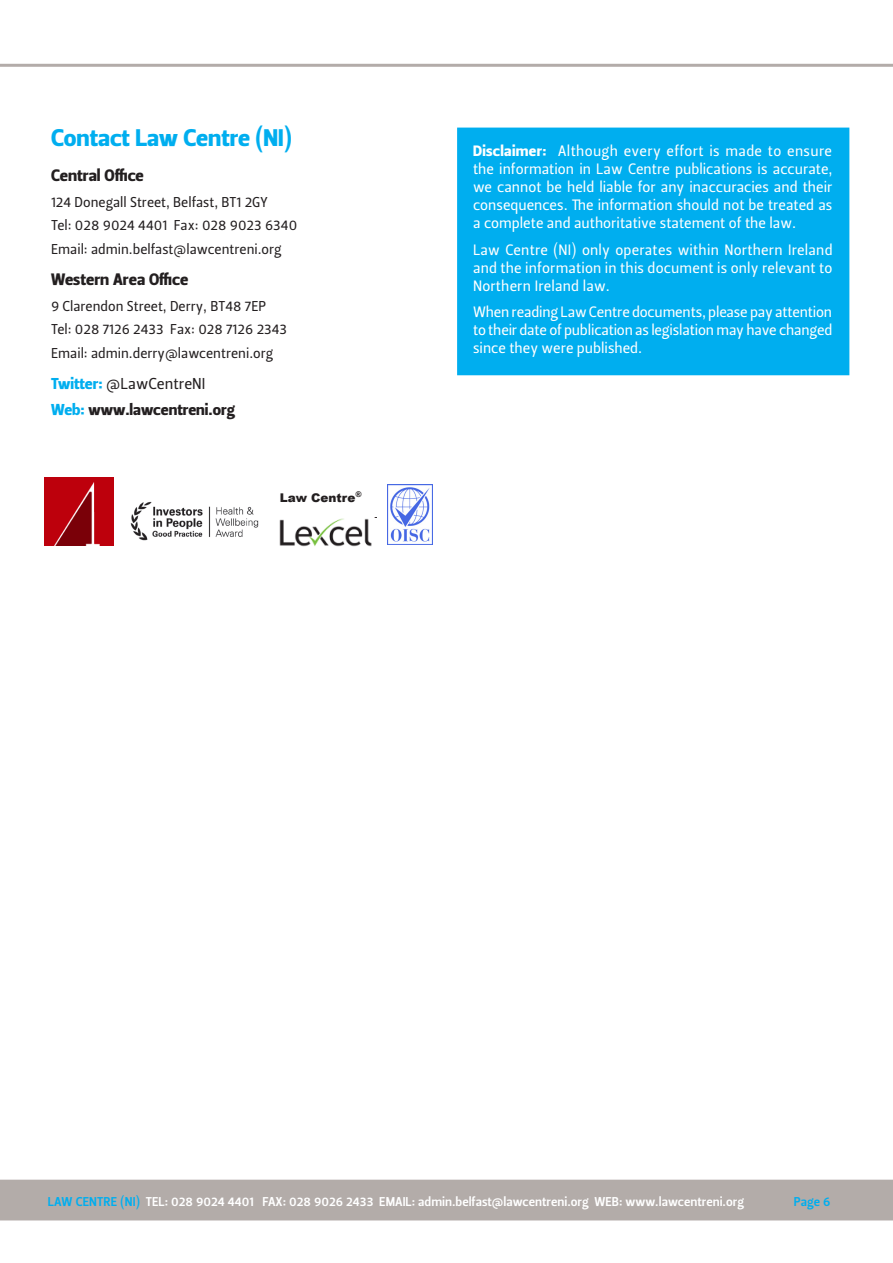
<style>
.page{position:relative;width:893px;height:1263px;background:#fff}
.page>*{position:absolute;margin:0;border:0;box-sizing:border-box;transform-origin:0 0}
.Subhead_2{font:24px "Leitura Sans Grot 4";color:#00aeef}
.Body_text{font:16.5px "Leitura Sans Grot 4";color:#231f20}
.Body_text-2{font:15.75px "Leitura Sans Grot 4";color:#231f20}
.Body_text-3{font:15.75px "Leitura Sans Grot 2";color:#231f20}
.Body_text-4{font:15px/18px "Leitura Sans Grot 2";color:#fff;text-align:justify}
.Body_text-5{font:14.25px "Leitura Sans Grot 2";color:#231f20}
.t1{font:12.75px "Leitura Sans Grot 3";color:#fff}
.t2{font:12.75px "Leitura Sans Grot 3";color:#00aeef}
.t3{font:900 12px "Arial";color:#231f20}
.s1{font-family:"Leitura Sans Grot 4";color:#00aeef}
.s2{color:#00aeef}
.s3{font-family:"Leitura Sans Grot 4"}
</style>
<div class="page">
<div style="left:0;top:1180px;width:893px;height:40px;background:#b3aca9"></div>
<div style="left:457px;top:128px;width:392px;height:247px;background:#00aeef"></div>
<img style="left:388px;top:485px;width:44px;height:60px">
<img style="left:45px;top:477px;width:69px;height:68px">
<img style="left:280px;top:518px;width:92px;height:29px">
<img style="left:130px;top:501px;width:129px;height:40px">
<hr style="left:0;top:64px;width:893px;height:3px;background:#b3aca9">
<p class="Subhead_2" style="left:51px;top:121px;width:242px">Contact Law Centre (NI)</p>
<p class="Body_text" style="left:51px;top:164px;width:94px">Central Office</p>
<p class="Body_text-5" style="left:51px;top:192px;width:219px">124 Donegall Street, Belfast, BT1 2GY</p>
<p class="Body_text-5" style="left:51px;top:216px;width:248px">Tel: 028 9024 4401 Fax: 028 9023 6340</p>
<p class="Body_text-5" style="left:51px;top:240px;width:232px">Email: admin.belfast@lawcentreni.org</p>
<p class="Body_text" style="left:51px;top:268px;width:139px">Western Area Office</p>
<p class="Body_text-5" style="left:51px;top:296px;width:217px">9 Clarendon Street, Derry, BT48 7EP</p>
<p class="Body_text-5" style="left:51px;top:320px;width:238px">Tel: 028 7126 2433 Fax: 028 7126 2343</p>
<p class="Body_text-5" style="left:51px;top:344px;width:224px">Email: admin.derry@lawcentreni.org</p>
<p class="Body_text-3" style="left:51px;top:372px;width:156px"><span class="s1">Twitter:</span> @LawCentreNI</p>
<p class="Body_text-2" style="left:51px;top:398px;width:185px"><span class="s2">Web:</span> www.lawcentreni.org</p>
<p class="t3" style="left:280px;top:489px;width:83px">Law Centre<sup>®</sup></p>
<p class="Body_text-4" style="left:473px;top:142px;width:361px"><span class="s3">Disclaimer:</span> Although every effort is made to ensure the information in Law Centre publications is accurate, we cannot be held liable for any inaccuracies and their consequences. The information should not be treated as a complete and authoritative statement of the law.</p>
<p class="Body_text-4" style="left:473px;top:241px;width:361px">Law Centre (NI) only operates within Northern Ireland and the information in this document is only relevant to Northern Ireland law.</p>
<p class="Body_text-4" style="left:473px;top:303px;width:361px">When reading Law Centre documents, please pay attention to their date of publication as legislation may have changed since they were published.</p>
<p class="t1" style="left:48px;top:1193px;width:698px"><span class="s2">LAW CENTRE (NI)</span> TEL: 028 9024 4401 FAX: 028 9026 2433 EMAIL: admin.belfast@lawcentreni.org WEB: www.lawcentreni.org</p>
<p class="t2" style="left:794px;top:1193px;width:38px">Page 6</p>
</div>
